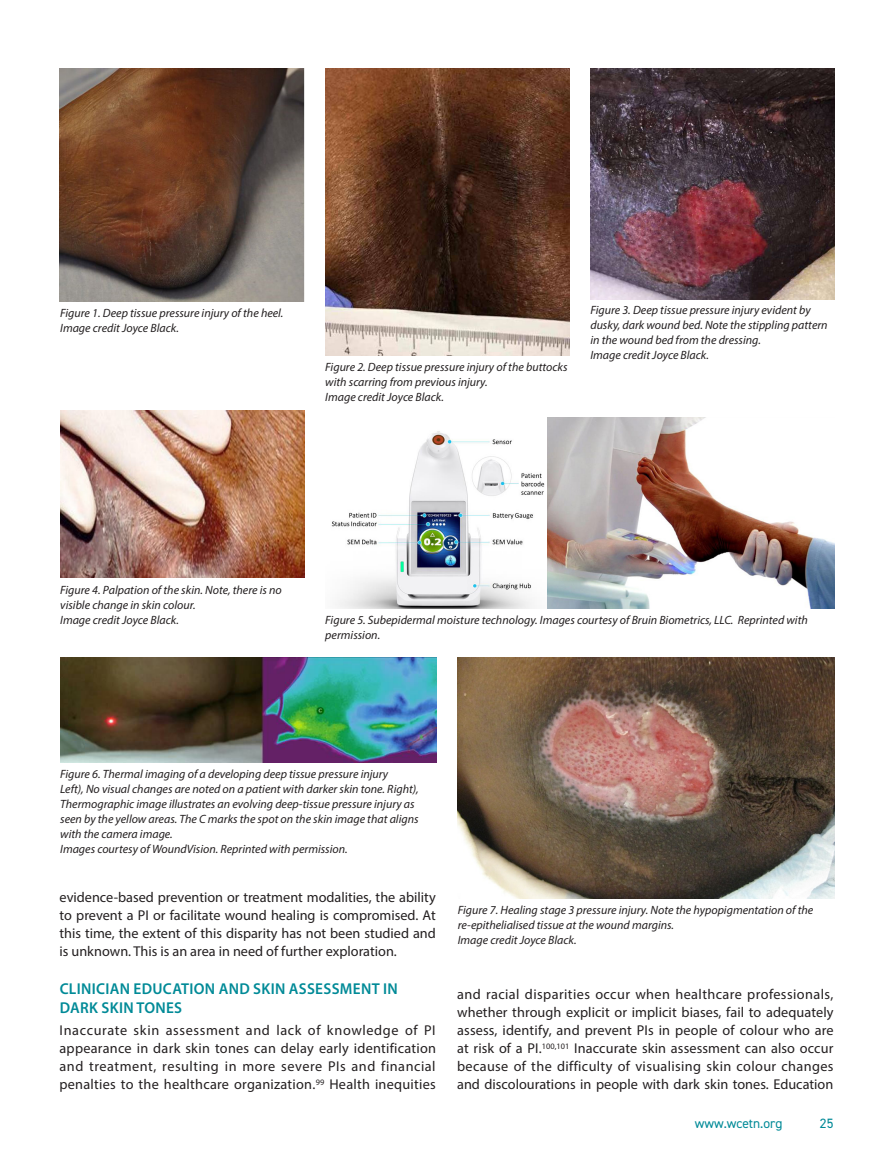
<style>
.page{position:relative;width:893px;height:1149px;background:#fff}
.page>*{position:absolute;margin:0;border:0;box-sizing:border-box;transform-origin:0 0}
.WCET_Heading{font:600 15.75px/18.9px "Myriad Pro";letter-spacing:.02em;color:#008a97}
.WCET_Galley{font:14.25px/18px "Myriad Pro";color:#231f20;text-align:justify}
.t1{font:13.5px "DIN2014";color:#008a97}
.WCET_Figure_Caption{font:italic 12px/15px "Myriad Pro";color:#231f20}
</style>
<div class="page">
<img style="left:60px;top:68px;width:244px;height:234px">
<img style="left:325px;top:68px;width:244px;height:287px">
<img style="left:590px;top:68px;width:244px;height:231px">
<img style="left:60px;top:410px;width:244px;height:167px">
<img style="left:331px;top:417px;width:503px;height:191px">
<img style="left:458px;top:657px;width:376px;height:241px">
<img style="left:60px;top:657px;width:377px;height:105px">
<p class="WCET_Figure_Caption" style="left:60px;top:305px;width:225px">Figure 1. Deep tissue pressure injury of the heel.<br>Image credit Joyce Black.</p>
<p class="WCET_Figure_Caption" style="left:325px;top:359px;width:244px">Figure 2. Deep tissue pressure injury of the buttocks with scarring from previous injury.<br>Image credit Joyce Black.</p>
<p class="WCET_Figure_Caption" style="left:590px;top:302px;width:239px">Figure 3. Deep tissue pressure injury evident by dusky, dark wound bed. Note the stippling pattern in the wound bed from the dressing.</p>
<p class="WCET_Figure_Caption" style="left:590px;top:347px;width:120px">Image credit Joyce Black.</p>
<p class="WCET_Figure_Caption" style="left:60px;top:582px;width:223px">Figure 4. Palpation of the skin. Note, there is no visible change in skin colour.<br>Image credit Joyce Black.</p>
<p class="WCET_Figure_Caption" style="left:325px;top:611px;width:484px">Figure 5. Subepidermal moisture technology. Images courtesy of Bruin Biometrics, LLC. Reprinted with permission.</p>
<p class="WCET_Figure_Caption" style="left:60px;top:766px;width:360px">Figure 6. Thermal imaging of a developing deep tissue pressure injury<br>Left), No visual changes are noted on a patient with darker skin tone. Right), Thermographic image illustrates an evolving deep-tissue pressure injury as seen by the yellow areas. The C marks the spot on the skin image that aligns with the camera image.<br>Images courtesy of WoundVision. Reprinted with permission.</p>
<p class="WCET_Galley" style="left:60px;top:887px;width:378px">evidence-based prevention or treatment modalities, the ability to prevent a PI or facilitate wound healing is compromised. At this time, the extent of this disparity has not been studied and is unknown. This is an area in need of further exploration.</p>
<p class="WCET_Heading" style="left:60px;top:978px;width:340px">CLINICIAN EDUCATION AND SKIN ASSESSMENT IN<br>DARK SKIN TONES</p>
<p class="WCET_Galley" style="left:60px;top:1021px;width:378px">Inaccurate skin assessment and lack of knowledge of PI appearance in dark skin tones can delay early identification and treatment, resulting in more severe PIs and financial penalties to the healthcare organization.<sup>99</sup> Health inequities</p>
<p class="WCET_Figure_Caption" style="left:458px;top:901px;width:357px">Figure 7. Healing stage 3 pressure injury. Note the hypopigmentation of the re-epithelialised tissue at the wound margins.<br>Image credit Joyce Black.</p>
<p class="WCET_Galley" style="left:457px;top:985px;width:378px">and racial disparities occur when healthcare professionals, whether through explicit or implicit biases, fail to adequately assess, identify, and prevent PIs in people of colour who are at risk of a PI.<sup>100,101</sup> Inaccurate skin assessment can also occur because of the difficulty of visualising skin colour changes and discolourations in people with dark skin tones. Education</p>
<p class="t1" style="left:695px;top:1114px;width:89px">www.wcetn.org</p>
<p class="t1" style="left:820px;top:1114px;width:15px">25</p>
</div>
